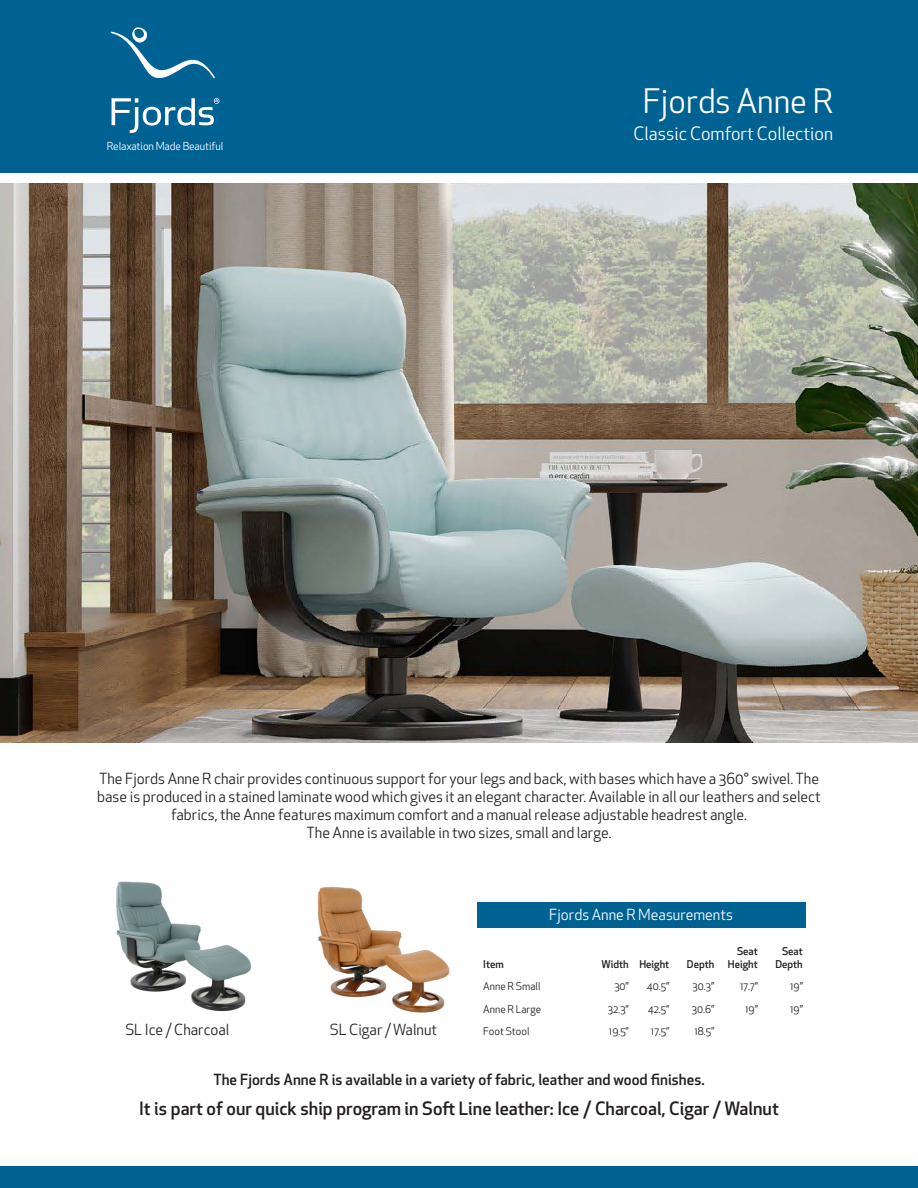
<style>
.page{position:relative;width:918px;height:1188px;background:#fff}
.page>*{position:absolute;margin:0;border:0;box-sizing:border-box;transform-origin:0 0}
.t1{font:33px "Apex New";color:#fff}
.t2{font:500 18px "Apex New";color:#231f20}
.t3{font:18px "Apex New";color:#fff}
.t4{font:15px/18px "Apex New";color:#231f20;text-align:center}
.t5{font:500 15px "Apex New";color:#231f20}
.t6{font:15px "Apex New";color:#fff}
.t7{font:10.8px "Apex New";letter-spacing:-.01em;color:#fff}
.t8{font:10.5px "Apex New";color:#231f20}
.t9{font:500 10.5px "Apex New";color:#231f20}
</style>
<div class="page">
<div style="left:0;top:0;width:918px;height:173px;background:#006292"></div>
<svg style="left:110px;top:27px;width:105px;height:52px"></svg>
<svg style="left:112px;top:98px;width:107px;height:35px"></svg>
<div style="left:0;top:1167px;width:918px;height:21px;background:#006292"></div>
<img style="left:0;top:184px;width:918px;height:559px">
<img style="left:116px;top:881px;width:135px;height:131px">
<img style="left:317px;top:887px;width:133px;height:126px">
<div style="left:477px;top:902px;width:328px;height:26px;background:#006292"></div>
<p class="t7" style="left:107px;top:139px;width:118px">Relaxation Made Beautiful</p>
<p class="t1" style="left:643px;top:80px;width:192px">Fjords Anne R</p>
<p class="t3" style="left:634px;top:122px;width:201px">Classic Comfort Collection</p>
<p class="t4" style="left:97px;top:770px;width:725px">The Fjords Anne R chair provides continuous support for your legs and back, with bases which have a 360° swivel. The base is produced in a stained laminate wood which gives it an elegant character. Available in all our leathers and select fabrics, the Anne features maximum comfort and a manual release adjustable headrest angle.</p>
<p class="t4" style="left:306px;top:824px;width:307px">The Anne is available in two sizes, small and large.</p>
<p class="t6" style="left:549px;top:905px;width:185px">Fjords Anne R Measurements</p>
<p class="t9" style="left:737px;top:944px;width:22px">Seat</p>
<p class="t9" style="left:782px;top:944px;width:22px">Seat</p>
<p class="t9" style="left:483px;top:957px;width:22px">Item</p>
<p class="t9" style="left:602px;top:957px;width:69px">Width Height</p>
<p class="t9" style="left:687px;top:957px;width:29px">Depth</p>
<p class="t9" style="left:728px;top:957px;width:31px">Height</p>
<p class="t9" style="left:775px;top:957px;width:29px">Depth</p>
<p class="t8" style="left:483px;top:980px;width:59px">Anne R Small</p>
<p class="t8" style="left:614px;top:980px;width:16px">30”</p>
<p class="t8" style="left:647px;top:980px;width:24px">40.5”</p>
<p class="t8" style="left:693px;top:980px;width:23px">30.3”</p>
<p class="t8" style="left:740px;top:980px;width:19px">17.7”</p>
<p class="t8" style="left:790px;top:980px;width:14px">19”</p>
<p class="t8" style="left:483px;top:1002px;width:59px">Anne R Large</p>
<p class="t8" style="left:608px;top:1002px;width:22px">32.3”</p>
<p class="t8" style="left:648px;top:1002px;width:23px">42.5”</p>
<p class="t8" style="left:692px;top:1002px;width:24px">30.6”</p>
<p class="t8" style="left:745px;top:1002px;width:14px">19”</p>
<p class="t8" style="left:790px;top:1002px;width:14px">19”</p>
<p class="t8" style="left:483px;top:1025px;width:48px">Foot Stool</p>
<p class="t8" style="left:609px;top:1025px;width:21px">19.5”</p>
<p class="t8" style="left:651px;top:1025px;width:20px">17.5”</p>
<p class="t8" style="left:694px;top:1025px;width:21px">18.5”</p>
<p class="t4" style="left:125px;top:1021px;width:106px">SL Ice / Charcoal</p>
<p class="t4" style="left:330px;top:1021px;width:109px">SL Cigar / Walnut</p>
<p class="t5" style="left:213px;top:1070px;width:493px">The Fjords Anne R is available in a variety of fabric, leather and wood finishes.</p>
<p class="t2" style="left:139px;top:1097px;width:641px">It is part of our quick ship program in Soft Line leather: Ice / Charcoal, Cigar / Walnut</p>
</div>
